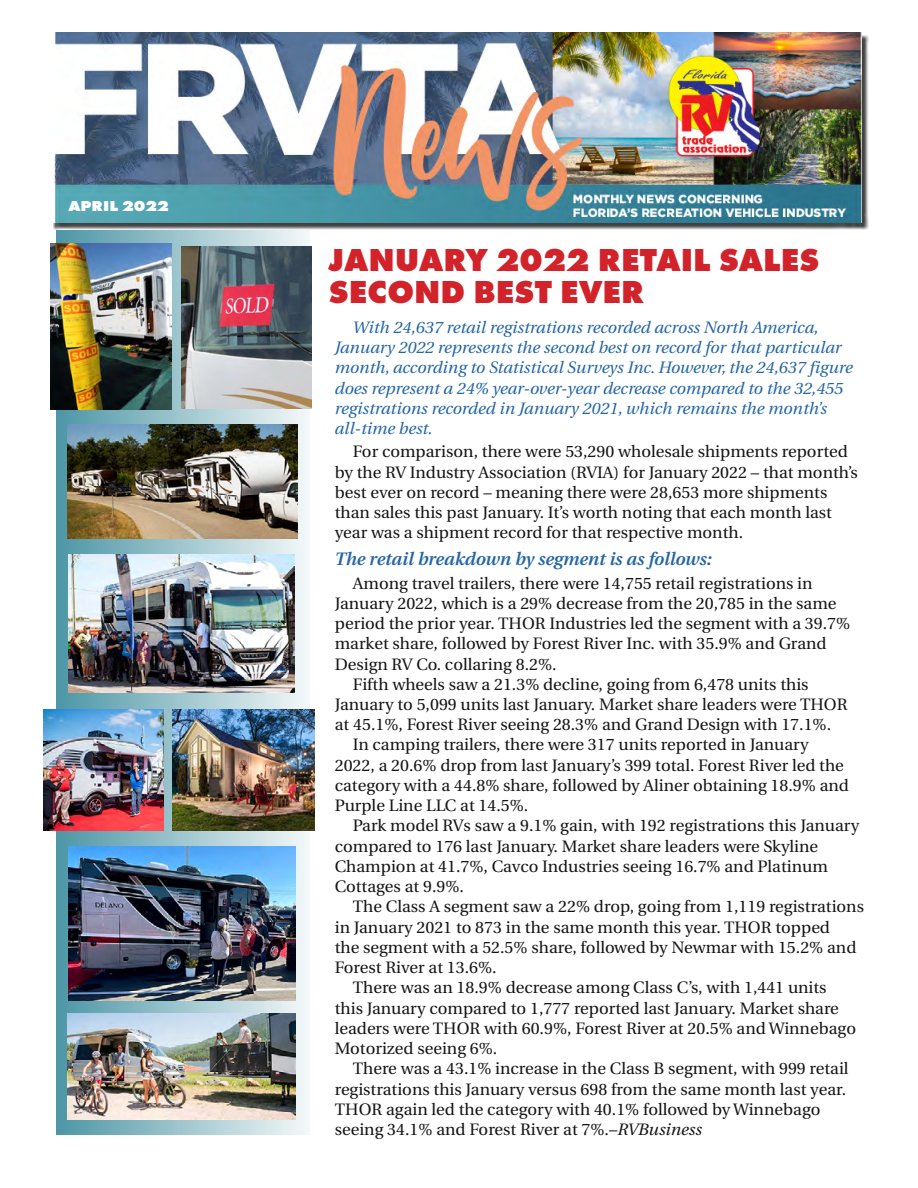
<style>
.page{position:relative;width:918px;height:1188px;background:#fff}
.page>*{position:absolute;margin:0;border:0;box-sizing:border-box;transform-origin:0 0}
.t1{font:800 33px/31.5px "Futura T";color:#d2232a}
.t2{font:italic 600 18px "Utopia";color:#2466a6}
.t3{font:16.5px/20.2px "Utopia";color:#151515}
.t4{font:italic 16.5px/20.2px "Utopia";color:#2466a6}
.t5{font:800 15px "Futura T";color:#fff;scale:1.1 1}
.s1{font-style:italic}
</style>
<div class="page">
<div style="left:53px;top:35px;width:816px;height:195px;background:#000;opacity:.75"></div>
<img style="left:53px;top:32px;width:808px;height:190px">
<svg style="left:56px;top:230px;width:254px;height:905px;background:#a1c4cb"></svg>
<img style="left:50px;top:243px;width:121px;height:167px">
<img style="left:68px;top:846px;width:227px;height:154px">
<img style="left:68px;top:425px;width:230px;height:113px">
<img style="left:68px;top:554px;width:227px;height:139px">
<img style="left:43px;top:709px;width:121px;height:121px">
<img style="left:182px;top:247px;width:129px;height:162px">
<img style="left:173px;top:709px;width:142px;height:121px">
<img style="left:68px;top:1013px;width:228px;height:106px">
<p class="t5" style="left:68px;top:197px;width:93px">APRIL 2022</p>
<h1 class="t1" style="left:328px;top:244px;width:493px">JANUARY 2022 RETAIL SALES<br>SECOND BEST EVER</h1>
<p class="t4" style="left:335px;top:317px;width:520px;text-indent:18px">With 24,637 retail registrations recorded across North America, January 2022 represents the second best on record for that particular month, according to Statistical Surveys Inc. However, the 24,637 figure does represent a 24% year-over-year decrease compared to the 32,455 registrations recorded in January 2021, which remains the month’s all-time best.</p>
<p class="t3" style="left:335px;top:442px;width:525px;text-indent:18px">For comparison, there were 53,290 wholesale shipments reported by the RV Industry Association (RVIA) for January 2022 – that month’s best ever on record – meaning there were 28,653 more shipments than sales this past January. It’s worth noting that each month last year was a shipment record for that respective month.</p>
<p class="t2" style="left:335px;top:549px;width:378px">The retail breakdown by segment is as follows:</p>
<p class="t3" style="left:353px;top:573px;width:461px">Among travel trailers, there were 14,755 retail registrations in</p>
<p class="t3" style="left:335px;top:593px;width:503px">January 2022, which is a 29% decrease from the 20,785 in the same</p>
<p class="t3" style="left:335px;top:614px;width:517px">period the prior year. THOR Industries led the segment with a 39.7%</p>
<p class="t3" style="left:335px;top:634px;width:493px">market share, followed by Forest River Inc. with 35.9% and Grand</p>
<p class="t3" style="left:335px;top:654px;width:223px">Design RV Co. collaring 8.2%.</p>
<p class="t3" style="left:353px;top:674px;width:457px">Fifth wheels saw a 21.3% decline, going from 6,478 units this</p>
<p class="t3" style="left:335px;top:695px;width:514px">January to 5,099 units last January. Market share leaders were THOR</p>
<p class="t3" style="left:335px;top:715px;width:498px">at 45.1%, Forest River seeing 28.3% and Grand Design with 17.1%.</p>
<p class="t3" style="left:353px;top:735px;width:457px">In camping trailers, there were 317 units reported in January</p>
<p class="t3" style="left:335px;top:755px;width:511px">2022, a 20.6% drop from last January’s 399 total. Forest River led the</p>
<p class="t3" style="left:335px;top:776px;width:516px">category with a 44.8% share, followed by Aliner obtaining 18.9% and</p>
<p class="t3" style="left:335px;top:796px;width:195px">Purple Line LLC at 14.5%.</p>
<p class="t3" style="left:353px;top:816px;width:508px">Park model RVs saw a 9.1% gain, with 192 registrations this January</p>
<p class="t3" style="left:335px;top:836px;width:485px">compared to 176 last January. Market share leaders were Skyline</p>
<p class="t3" style="left:335px;top:857px;width:495px">Champion at 41.7%, Cavco Industries seeing 16.7% and Platinum</p>
<p class="t3" style="left:335px;top:877px;width:131px">Cottages at 9.9%.</p>
<p class="t3" style="left:353px;top:897px;width:513px">The Class A segment saw a 22% drop, going from 1,119 registrations</p>
<p class="t3" style="left:335px;top:917px;width:497px">in January 2021 to 873 in the same month this year. THOR topped</p>
<p class="t3" style="left:335px;top:938px;width:523px">the segment with a 52.5% share, followed by Newmar with 15.2% and</p>
<p class="t3" style="left:335px;top:958px;width:163px">Forest River at 13.6%.</p>
<p class="t3" style="left:353px;top:978px;width:475px">There was an 18.9% decrease among Class C’s, with 1,441 units</p>
<p class="t3" style="left:335px;top:998px;width:506px">this January compared to 1,777 reported last January. Market share</p>
<p class="t3" style="left:335px;top:1019px;width:523px">leaders were THOR with 60.9%, Forest River at 20.5% and Winnebago</p>
<p class="t3" style="left:335px;top:1039px;width:164px">Motorized seeing 6%.</p>
<p class="t3" style="left:353px;top:1059px;width:497px">There was a 43.1% increase in the Class B segment, with 999 retail</p>
<p class="t3" style="left:335px;top:1079px;width:513px">registrations this January versus 698 from the same month last year.</p>
<p class="t3" style="left:335px;top:1100px;width:487px">THOR again led the category with 40.1% followed by Winnebago</p>
<p class="t3" style="left:335px;top:1120px;width:369px">seeing 34.1% and Forest River at 7%.–<span class="s1">RVBusiness</span></p>
</div>
